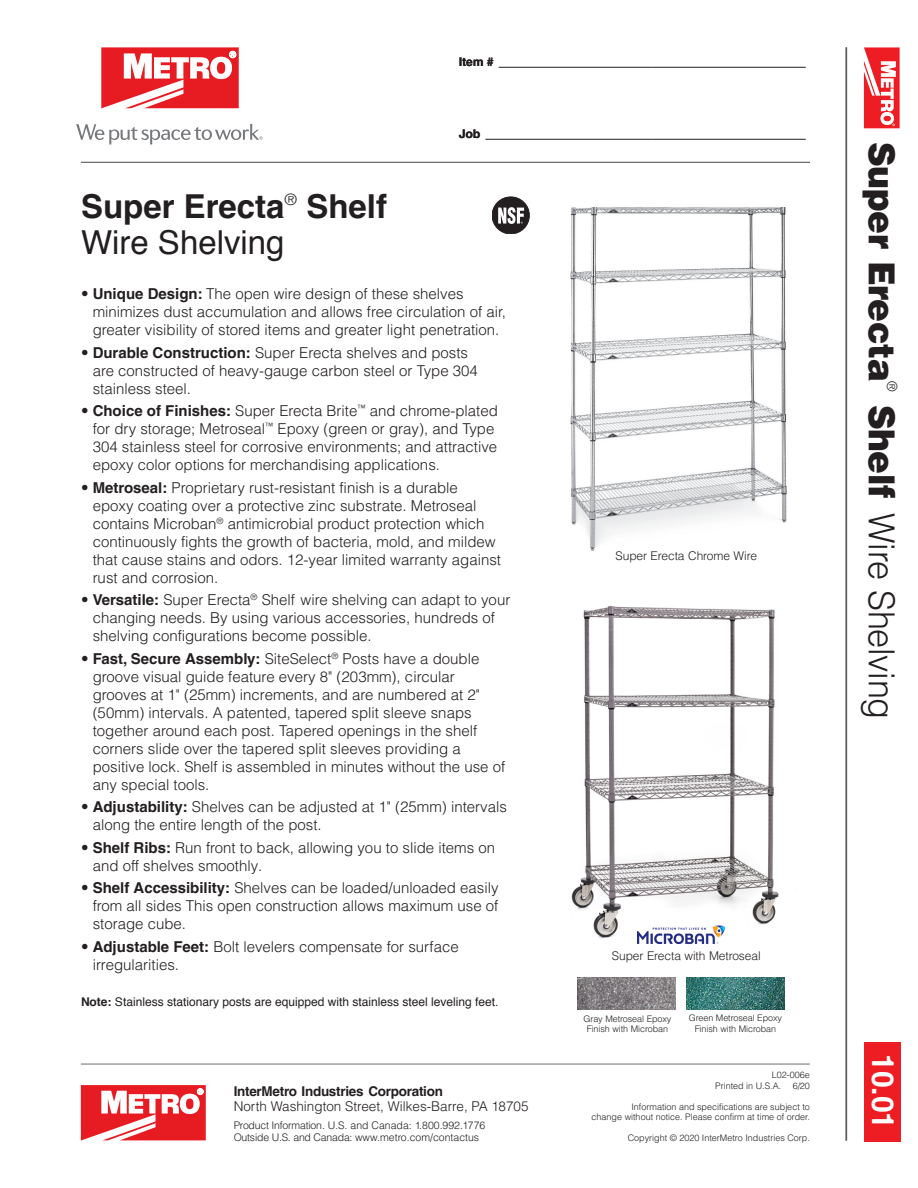
<style>
.page{position:relative;width:918px;height:1188px;background:#fff}
.page>*{position:absolute;margin:0;border:0;box-sizing:border-box;transform-origin:0 0}
.t1{font:300 36px "Helvetica LT Pro";letter-spacing:-.01em;color:#231f20;scale:.95 1}
.t2{font:900 36px "Helvetica LT Pro";letter-spacing:-.01em;color:#231f20;scale:.95 1}
.t3{font:700 33px/36px "Helvetica LT Pro";color:#231f20}
.t4{font:700 30px "Helvetica LT Pro";color:#fff}
.t5{font:300 15px/18px "Helvetica LT Pro";color:#231f20}
.t6{font:300 13.95px "Helvetica LT Pro";color:#231f20;scale:.95 1}
.t7{font:300 13.5px "Helvetica LT Pro";color:#231f20}
.t8{font:700 13.5px "Helvetica LT Pro";letter-spacing:-.02em;color:#231f20}
.t9{font:700 12px "Helvetica LT Pro";color:#231f20}
.t10{font:12px "Helvetica";color:#231f20}
.t11{font:300 12px "Helvetica LT Pro";letter-spacing:-.01em;color:#231f20}
.t12{font:300 10.5px "Helvetica LT Pro";letter-spacing:-.02em;color:#231f20}
.t13{font:300 10.5px "Helvetica LT Pro";color:#231f20}
.t14{font:300 9px/10.5px "Helvetica LT Pro";color:#231f20;text-align:center}
.s1{font-family:"Helvetica";font-weight:400}
.s2{font-weight:700}
.s3{font-weight:900}
</style>
<div class="page">
<hr style="left:81px;top:162px;width:729px;height:1px;background:#76787b">
<div style="left:864px;top:1042px;width:37px;height:100px;background:#ee1d23"></div>
<hr style="left:846px;top:47px;width:1px;height:1094px;background:#76787b">
<svg style="left:864px;top:47px;width:36px;height:81px"></svg>
<svg style="left:101px;top:47px;width:138px;height:61px"></svg>
<svg style="left:76px;top:124px;width:187px;height:20px"></svg>
<svg style="left:81px;top:1085px;width:125px;height:55px"></svg>
<hr style="left:81px;top:1064px;width:729px;height:1px;background:#6c6d70">
<div style="left:492px;top:197px;width:37px;height:37px;background:#231f20;border-radius:50%"></div>
<div style="left:492px;top:197px;width:37px;height:37px;border:1px solid #231f20;border-radius:50%"></div>
<svg style="left:498px;top:207px;width:26px;height:17px"></svg>
<img style="left:570px;top:207px;width:217px;height:344px">
<img style="left:571px;top:606px;width:208px;height:338px">
<img style="left:638px;top:925px;width:87px;height:18px">
<img style="left:578px;top:977px;width:98px;height:33px">
<img style="left:686px;top:977px;width:98px;height:33px">
<p class="t9" style="left:459px;top:54px;width:348px">Item # ______________________________________________</p>
<p class="t9" style="left:459px;top:126px;width:348px">Job ________________________________________________</p>
<p class="t3" style="left:81px;top:189px;width:308px">Super Erecta<sup>®</sup> Shelf<br><span class="s1">Wire Shelving</span></p>
<p class="t5" style="left:93px;top:285px;width:415px;text-indent:-12px">• <span class="s2">Unique Design:</span> The open wire design of these shelves minimizes dust accumulation and allows free circulation of air, greater visibility of stored items and greater light penetration.</p>
<p class="t5" style="left:93px;top:343px;width:387px;text-indent:-12px">• <span class="s2">Durable Construction:</span> Super Erecta shelves and posts are constructed of heavy-gauge carbon steel or Type 304 stainless steel.</p>
<p class="t5" style="left:93px;top:402px;width:407px;text-indent:-12px">• <span class="s2">Choice of Finishes:</span> Super Erecta Brite<sup>™</sup> and chrome-plated for dry storage; Metroseal<sup>™</sup> Epoxy (green or gray), and Type 304 stainless steel for corrosive environments; and attractive epoxy color options for merchandising applications.</p>
<p class="t5" style="left:93px;top:478px;width:410px;text-indent:-12px">• <span class="s2">Metroseal:</span> Proprietary rust-resistant finish is a durable epoxy coating over a protective zinc substrate. Metroseal contains Microban<sup>®</sup> antimicrobial product protection which continuously fights the growth of bacteria, mold, and mildew that cause stains and odors. 12-year limited warranty against rust and corrosion.</p>
<p class="t5" style="left:93px;top:591px;width:419px;text-indent:-12px">• <span class="s2">Versatile:</span> Super Erecta<sup>®</sup> Shelf wire shelving can adapt to your changing needs. By using various accessories, hundreds of shelving configurations become possible.</p>
<p class="t5" style="left:93px;top:649px;width:414px;text-indent:-12px">• <span class="s2">Fast, Secure Assembly:</span> SiteSelect<sup>®</sup> Posts have a double groove visual guide feature every 8" (203mm), circular grooves at 1" (25mm) increments, and are numbered at 2" (50mm) intervals. A patented, tapered split sleeve snaps together around each post. Tapered openings in the shelf corners slide over the tapered split sleeves providing a positive lock. Shelf is assembled in minutes without the use of any special tools.</p>
<p class="t5" style="left:93px;top:798px;width:416px;text-indent:-12px">• <span class="s2">Adjustability:</span> Shelves can be adjusted at 1" (25mm) intervals along the entire length of the post.</p>
<p class="t5" style="left:93px;top:838px;width:404px;text-indent:-12px">• <span class="s2">Shelf Ribs:</span> Run front to back, allowing you to slide items on and off shelves smoothly.</p>
<p class="t5" style="left:93px;top:879px;width:407px;text-align:justify;text-indent:-12px">• <span class="s2">Shelf Accessibility:</span> Shelves can be loaded/unloaded easily from all sides This open construction allows maximum use of storage cube.</p>
<p class="t5" style="left:93px;top:937px;width:368px;text-indent:-12px">• <span class="s2">Adjustable Feet:</span> Bolt levelers compensate for surface irregularities.</p>
<p class="t10" style="left:81px;top:992px;width:419px"><span class="s2">Note:</span> Stainless stationary posts are equipped with stainless steel leveling feet.</p>
<p class="t8" style="left:234px;top:1083px;width:211px">InterMetro Industries Corporation</p>
<p class="t7" style="left:234px;top:1097px;width:296px">North Washington Street, Wilkes-Barre, PA 18705</p>
<p class="t12" style="left:234px;top:1118px;width:253px">Product Information. U.S. and Canada: 1.800.992.1776</p>
<p class="t13" style="left:234px;top:1130px;width:247px">Outside U.S. and Canada: www.metro.com/contactus</p>
<p class="t11" style="left:616px;top:548px;width:143px">Super Erecta Chrome Wire</p>
<p class="t11" style="left:612px;top:948px;width:150px">Super Erecta with Metroseal</p>
<p class="t14" style="left:584px;top:1013px;width:89px">Gray Metroseal Epoxy<br>Finish with Microban</p>
<p class="t14" style="left:689px;top:1013px;width:95px">Green Metroseal Epoxy<br>Finish with Microban</p>
<p class="t14" style="left:715px;top:1070px;width:96px;text-align:left;text-indent:57px">L02-006e<br>Printed in U.S.A.</p>
<p class="t14" style="left:793px;top:1080px;width:19px">6/20</p>
<p class="t14" style="left:631px;top:1101px;width:180px">Information and specifications are subject to</p>
<p class="t14" style="left:592px;top:1112px;width:220px">change without notice. Please confirm at time of order.</p>
<p class="t14" style="left:628px;top:1133px;width:184px">Copyright © 2020 InterMetro Industries Corp.</p>
<p class="t2" style="left:905px;top:142px;width:254px;rotate:90deg">Super Erecta</p>
<p class="t6" style="left:901px;top:381px;width:13px;rotate:90deg">®</p>
<p class="t1" style="left:904px;top:405px;width:333px;rotate:90deg"><span class="s3">Shelf</span> Wire Shelving</p>
<p class="t4" style="left:901px;top:1054px;width:77px;rotate:90deg">10.01</p>
</div>
